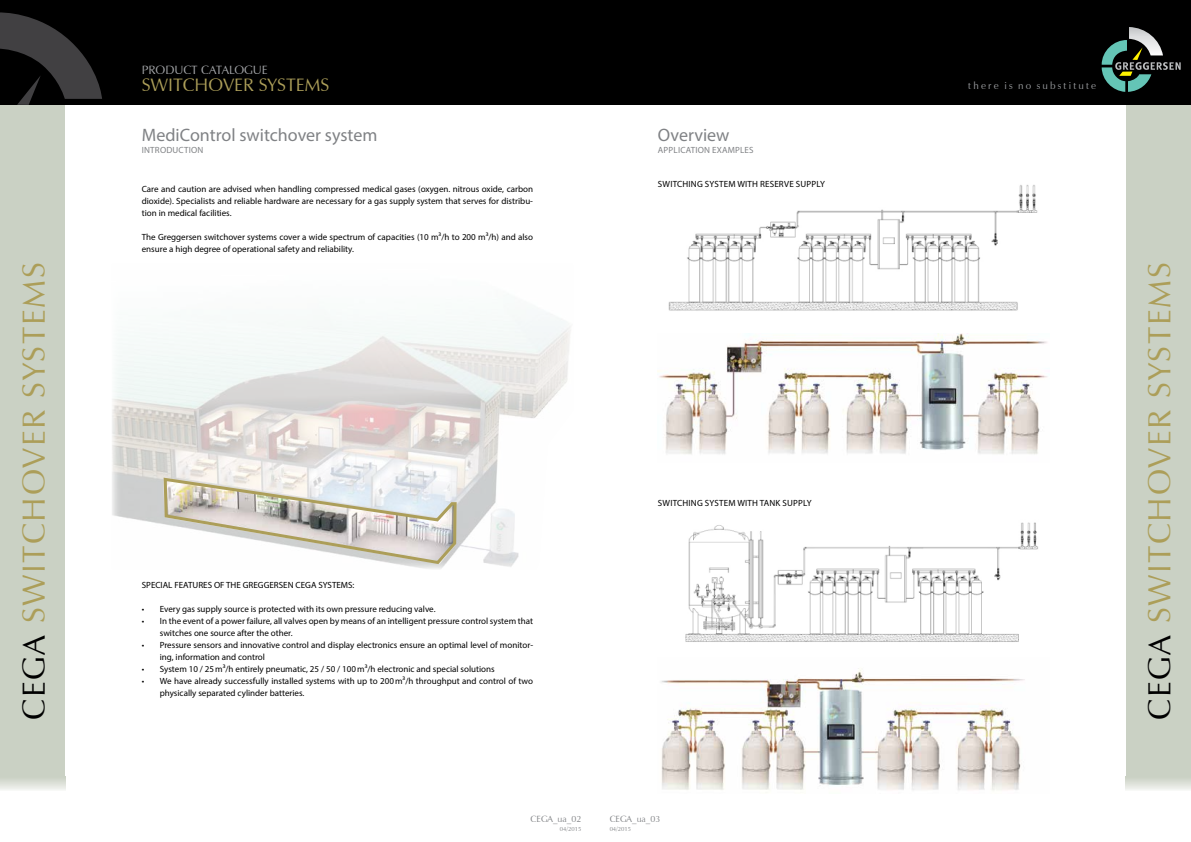
<style>
.page{position:relative;width:1191px;height:842px;background:#fff}
.page>*{position:absolute;margin:0;border:0;box-sizing:border-box;transform-origin:0 0}
.t1{font:32px "Zapf Humanist 601 BT";letter-spacing:.05em;color:#ac9e59}
.t2{font:18px "Myriad Pro";color:#808285}
.t3{font:18px "Zapf Humanist 601 BT";color:#ac9e59}
.t4{font:12px "Zapf Humanist 601 BT";color:#a7a9ac}
.t5{font:10px "Zapf Humanist 601 BT";letter-spacing:.22em;color:#9d9fa2}
.t6{font:9px/12px "Myriad Pro";color:#000}
.t7{font:9px "Myriad Pro";letter-spacing:.02em;color:#808285}
.t8{font:9px "Zapf Humanist 601 BT";color:#808285}
.t9{font:6px "Zapf Humanist 601 BT";color:#808285}
.s1{color:#000}
</style>
<div class="page">
<div style="left:0;top:0;width:1191px;height:105px;background:#000"></div>
<div style="left:0;top:105px;width:65px;height:672px;background:#cad1c4"></div>
<div style="left:1125px;top:105px;width:66px;height:672px;background:#cad1c4"></div>
<svg style="left:0;top:12px;width:102px;height:93px"></svg>
<svg style="left:0;top:777px;width:65px;height:13px"></svg>
<svg style="left:1125px;top:777px;width:66px;height:13px"></svg>
<img style="left:1129px;top:27px;width:27px;height:13px">
<svg style="left:1101px;top:40px;width:79px;height:52px"></svg>
<img style="left:658px;top:333px;width:389px;height:122px">
<img style="left:661px;top:668px;width:364px;height:123px">
<img style="left:685px;top:522px;width:353px;height:120px">
<img style="left:668px;top:185px;width:370px;height:126px">
<img style="left:112px;top:314px;width:459px;height:255px">
<svg style="left:162px;top:476px;width:296px;height:90px"></svg>
<h3 class="t4" style="left:142px;top:62px;width:16px">Product</h3>
<h3 class="t4" style="left:201px;top:62px;width:9px">catalogue</h3>
<h2 class="t3" style="left:142px;top:73px;width:189px">SWITCHOVER SYSTEMS</h2>
<h2 class="t2" style="left:142px;top:124px;width:237px">MediControl switchover system</h2>
<p class="t7" style="left:142px;top:144px;width:63px">INTRODUCTION</p>
<p class="t6" style="left:142px;top:183px;width:393px;text-align:justify">Care and caution are advised when handling compressed medical gases (oxygen. nitrous oxide, carbon dioxide). Specialists and reliable hardware are necessary for a gas supply system that serves for distribu&shy;tion in medical facilities.</p>
<p class="t6" style="left:142px;top:231px;width:393px">The Greggersen switchover systems cover a wide spectrum of capacities (10 m³/h to 200 m³/h) and also ensure a high degree of operational safety and reliability.</p>
<h2 class="t2" style="left:658px;top:124px;width:73px">Overview</h2>
<p class="t7" style="left:658px;top:144px;width:97px">APPLICATION EXAMPLES</p>
<p class="t6" style="left:658px;top:178px;width:11px">Switching</p>
<p class="t6" style="left:705px;top:178px;width:6px">system</p>
<p class="t6" style="left:737px;top:178px;width:29px">WITH reser</p>
<p class="t6" style="left:784px;top:178px;width:18px">ve supply</p>
<p class="t5" style="left:968px;top:79px;width:130px">there is no substitute</p>
<h1 class="t1" style="left:14px;top:720px;width:459px;rotate:-90deg"><span class="s1">CEGA</span> SWITCHOVER SYSTEMS</h1>
<h1 class="t1" style="left:1139px;top:720px;width:456px;rotate:-90deg"><span class="s1">CEGA</span> Switchover systems</h1>
<p class="t6" style="left:658px;top:496px;width:11px">Switching</p>
<p class="t6" style="left:705px;top:496px;width:6px">system</p>
<p class="t6" style="left:737px;top:496px;width:51px">WITH tan k supply</p>
<p class="t6" style="left:142px;top:579px;width:214px">SPECIAL FEATURES OF THE GREGGERSEN CEGA SYSTEMS:</p>
<p class="t6" style="left:142px;top:603px;width:295px">• Every gas supply source is protected with its own pressure reducing valve.</p>
<p class="t6" style="left:160px;top:615px;width:375px;text-indent:-18px">• In the event of a power failure, all valves open by means of an intelligent pressure control system that switches one source after the other.</p>
<p class="t6" style="left:160px;top:639px;width:375px;text-indent:-18px">• Pressure sensors and innovative control and display electronics ensure an optimal level of monitor&shy;ing, information and control</p>
<p class="t6" style="left:142px;top:663px;width:354px">• System 10 / 25m³/h entirely pneumatic, 25 / 50 / 100m³/h electronic and special solutions</p>
<p class="t6" style="left:160px;top:675px;width:375px;text-indent:-18px">• We have already successfully installed systems with up to 200m³/h throughput and control of two physically separated cylinder batteries.</p>
<p class="t8" style="left:530px;top:813px;width:52px">CEGA_ua_02</p>
<p class="t9" style="left:560px;top:825px;width:23px">04/2015</p>
<p class="t8" style="left:609px;top:813px;width:52px">CEGA_ua_03</p>
<p class="t9" style="left:609px;top:825px;width:23px">04/2015</p>
</div>
